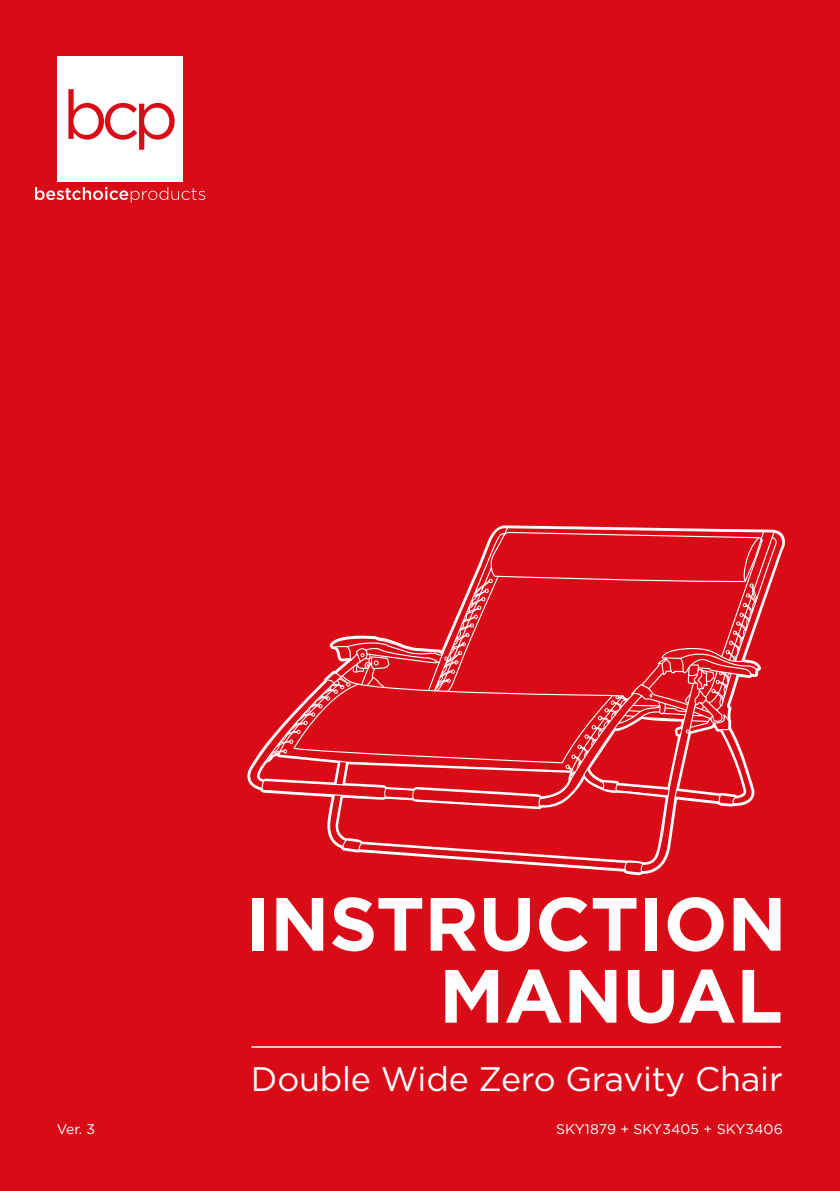
<style>
.page{position:relative;width:840px;height:1191px;background:#d90b17}
.page>*{position:absolute;margin:0;border:0;box-sizing:border-box;transform-origin:0 0}
.t1{font:700 75.2px/72px "Gotham";letter-spacing:-.005em;color:#fff;text-align:right}
.t2{font:34px "Gotham";letter-spacing:-.005em;color:#fff}
.t3{font:14px "Gotham";letter-spacing:.005em;color:#fff}
</style>
<div class="page">
<hr style="left:251px;top:1046px;width:530px;height:2px;background:#fff">
<div style="left:57px;top:57px;width:126px;height:125px;background:#fff"></div>
<svg style="left:68px;top:89px;width:107px;height:61px"></svg>
<svg style="left:35px;top:187px;width:170px;height:16px"></svg>
<svg style="left:250px;top:526px;width:527px;height:347px"></svg>
<h1 class="t1" style="left:245px;top:888px;width:543px">INSTRUCTION<br>MANUAL</h1>
<h2 class="t2" style="left:251px;top:1057px;width:533px">Double Wide Zero Gravity Chair</h2>
<p class="t3" style="left:57px;top:1120px;width:40px">Ver. 3</p>
<p class="t3" style="left:556px;top:1120px;width:228px">SKY1879 + SKY3405 + SKY3406</p>
</div>
